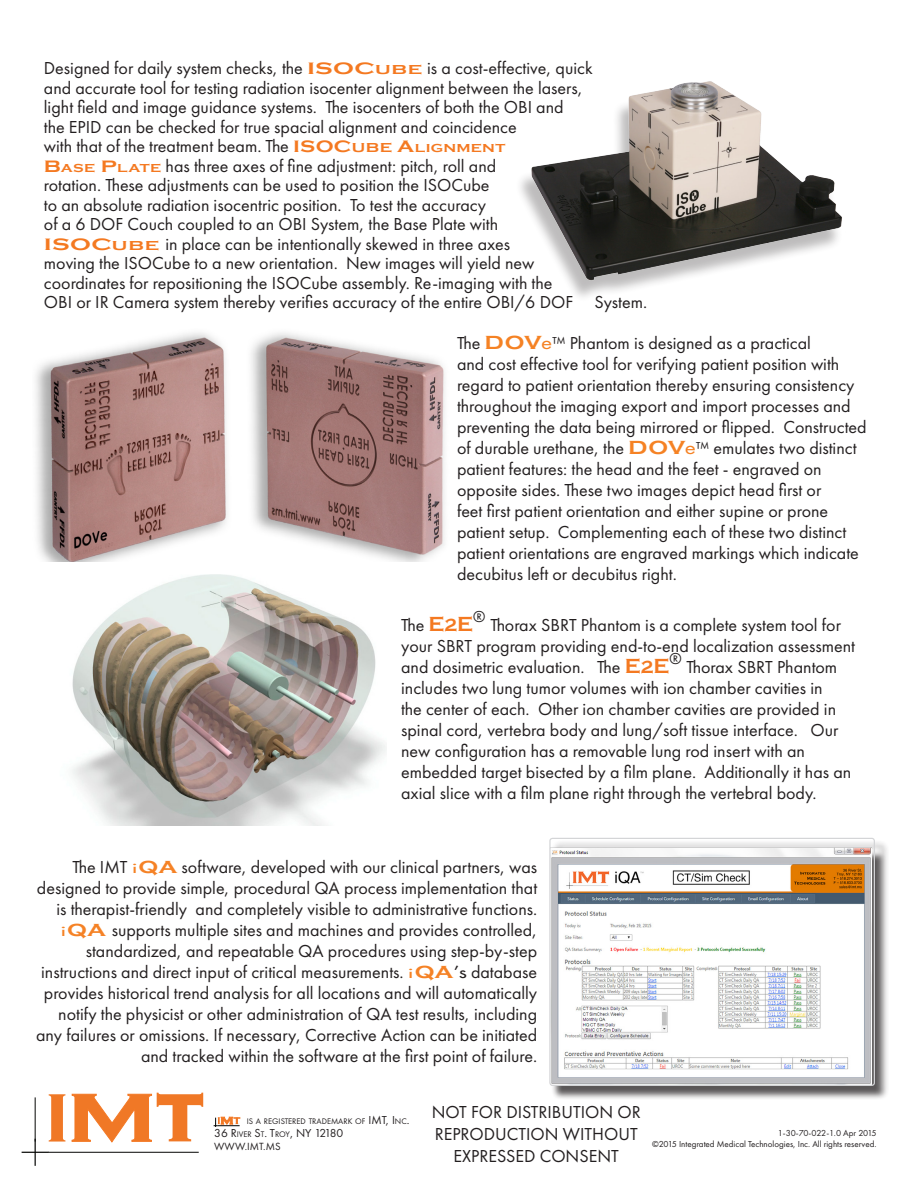
<style>
.page{position:relative;width:918px;height:1188px;background:#fff}
.page>*{position:absolute;margin:0;border:0;box-sizing:border-box;transform-origin:0 0}
.t1{font:18px/21px "Futura PT";color:#231f20}
.t2{font:12px "Futura PT";letter-spacing:-.125em;color:#231f20}
.t3{font:10.8px "Futura PT";color:#231f20}
.t4{font:9px/10.8px "Futura PT";color:#231f20;text-align:right}
.t5{font:8.4px "Futura PT";color:#231f20}
.s1{font-family:"Copperplate Gothic";font-weight:700;font-size:16.95px;color:#f47921}
.s2{font-family:"Copperplate Gothic";font-weight:700;font-size:13.35px;color:#f47921}
.s3{font-family:"Copperplate Gothic";font-weight:700;font-size:11.85px;color:#f47921}
.s4{font-family:"Copperplate Gothic";font-weight:700;font-size:19.5px;color:#f58224}
.s5{font-size:19.5px;color:#f58224}
.s6{font-family:"Copperplate Gothic";font-weight:700;font-size:21px;color:#f47921}
.s7{font-family:"Copperplate Gothic";font-weight:700;color:#f47921}
.s8{font-size:15px;color:#f58224}
.s9{font-family:"Copperplate Gothic";font-weight:700;color:#f58226}
.s10{font-size:12px}
.s11{font-size:8.4px}
</style>
<div class="page">
<svg style="left:214px;top:1117px;width:26px;height:10px"></svg>
<hr style="left:48px;top:1152px;width:151px;height:1px;background:#040503">
<svg style="left:22px;top:1094px;width:43px;height:72px"></svg>
<svg style="left:72px;top:1093px;width:131px;height:49px"></svg>
<img style="left:520px;top:81px;width:322px;height:216px">
<img style="left:35px;top:332px;width:410px;height:230px">
<div style="left:551px;top:840px;width:338px;height:260px;background:#231f20;opacity:.75"></div>
<img style="left:551px;top:848px;width:321px;height:236px">
<div style="left:549px;top:838px;width:326px;height:248px;border:1px solid #d4d5d7;border-radius:3px"></div>
<img style="left:72px;top:574px;width:314px;height:251px">
<p class="t1" style="left:44px;top:58px;width:605px;line-height:19.5px">Designed for daily system checks, the <span class="s1">ISOC</span><span class="s2">UBE</span> is a cost-effective, quick<br>and accurate tool for testing radiation isocenter alignment between the lasers,<br>light field and image guidance systems. The isocenters of both the OBI and<br>the EPID can be checked for true spacial alignment and coincidence<br>with that of the treatment beam. The <span class="s1">ISOC</span><span class="s2">UBE</span> <span class="s1">A</span><span class="s3">LIGNMENT<br></span><span class="s1">B</span><span class="s3">ASE</span> <span class="s1">P</span><span class="s3">LATE</span> has three axes of fine adjustment: pitch, roll and<br>rotation. These adjustments can be used to position the ISOCube<br>to an absolute radiation isocentric position. To test the accuracy<br>of a 6 DOF Couch coupled to an OBI System, the Base Plate with<br><span class="s1">ISOC</span><span class="s2">UBE</span> in place can be intentionally skewed in three axes<br>moving the ISOCube to a new orientation. New images will yield new<br>coordinates for repositioning the ISOCube assembly. Re-imaging with the<br>OBI or IR Camera system thereby verifies accuracy of the entire OBI/6 DOF System.</p>
<p class="t1" style="left:457px;top:332px;width:411px">The <span class="s4">DOV</span><span class="s5">e</span>™ Phantom is designed as a practical<br>and cost effective tool for verifying patient position with regard to patient orientation thereby ensuring consistency throughout the imaging export and import processes and preventing the data being mirrored or flipped. Constructed of durable urethane, the <span class="s4">DOV</span><span class="s5">e</span>™ emulates two distinct patient features: the head and the feet - engraved on opposite sides. These two images depict head first or<br>feet first patient orientation and either supine or prone patient setup. Complementing each of these two distinct patient orientations are engraved markings which indicate decubitus left or decubitus right.</p>
<p class="t1" style="left:401px;top:615px;width:455px">The <span class="s6">E</span><span class="s7">2</span><span class="s6">E</span><sup>®</sup> Thorax SBRT Phantom is a complete system tool for your SBRT program providing end-to-end localization assessment and dosimetric evaluation. The <span class="s6">E</span><span class="s7">2</span><span class="s6">E</span><sup>®</sup> Thorax SBRT Phantom includes two lung tumor volumes with ion chamber cavities in<br>the center of each. Other ion chamber cavities are provided in spinal cord, vertebra body and lung/soft tissue interface. Our new configuration has a removable lung rod insert with an embedded target bisected by a film plane. Additionally it has an axial slice with a film plane right through the vertebral body.</p>
<p class="t1" style="left:36px;top:857px;width:503px;text-align:right">The IMT <span class="s8">i</span><span class="s9">QA</span> software, developed with our clinical partners, was designed to provide simple, procedural QA process implementation that is therapist-friendly and completely visible to administrative functions. <span class="s8">i</span><span class="s9">QA</span> supports multiple sites and machines and provides controlled, standardized, and repeatable QA procedures using step-by-step instructions and direct input of critical measurements. <span class="s8">i</span><span class="s9">QA</span>’s database provides historical trend analysis for all locations and will automatically notify the physicist or other administration of QA test results, including any failures or omissions. If necessary, Corrective Action can be initiated and tracked within the software at the first point of failure.</p>
<p class="t5" style="left:247px;top:1116px;width:164px">is a registered trademark of <span class="s10">IMT, I</span> nc<span class="s10">.</span></p>
<p class="t2" style="left:214px;top:1126px;width:131px">36 R<span class="s11">iver</span> S<span class="s11">t</span>. T<span class="s11">roy</span>, NY 12180</p>
<p class="t3" style="left:214px;top:1140px;width:60px">WWW.IMT.MS</p>
<p class="t1" style="left:432px;top:1101px;width:211px;line-height:21.6px;text-align:center">NOT FOR DISTRIBUTION OR<br>REPRODUCTION WITHOUT<br>EXPRESSED CONSENT</p>
<p class="t4" style="left:652px;top:1128px;width:226px">1-30-70-022-1.0 Apr 2015<br>©2015 Integrated Medical Technologies, Inc. All rights reserved.</p>
</div>
